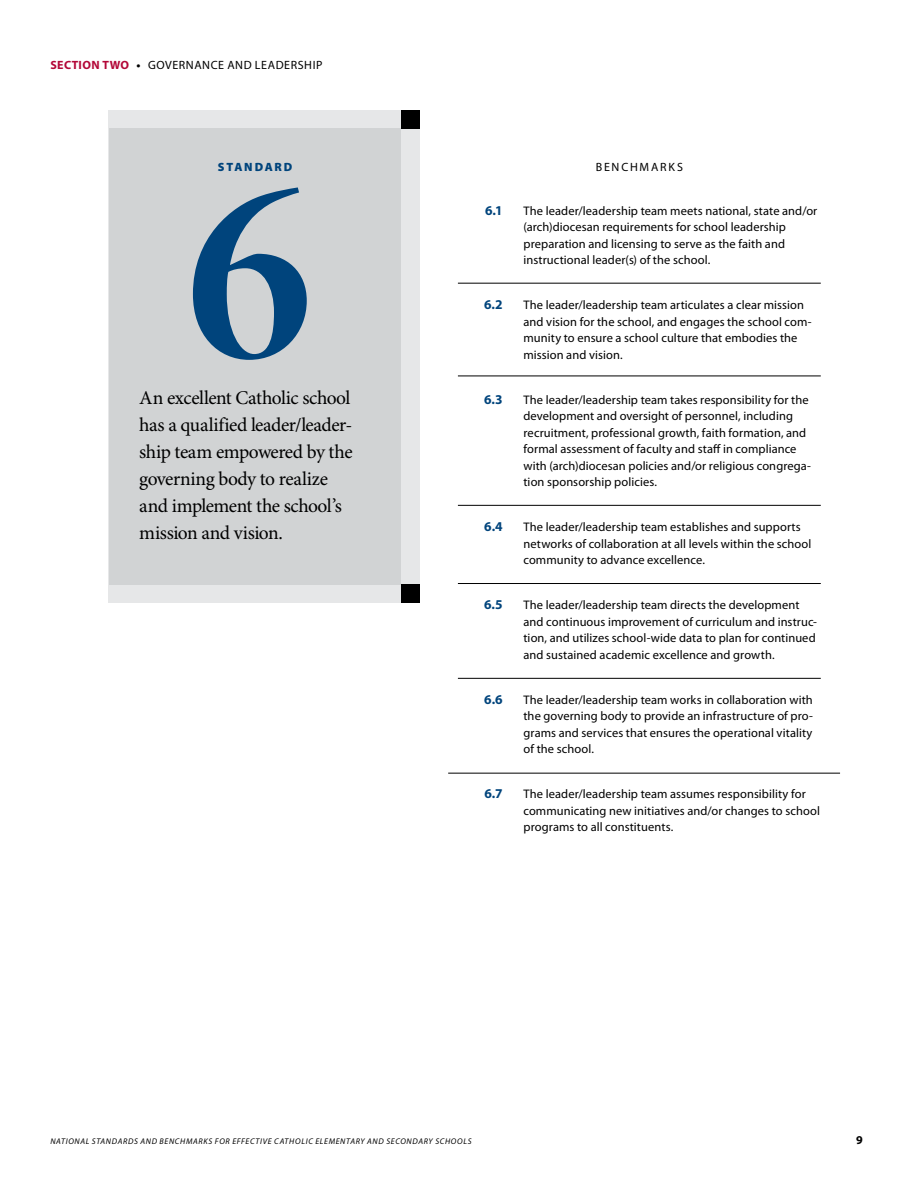
<style>
.page{position:relative;width:918px;height:1188px;background:#fff}
.page>*{position:absolute;margin:0;border:0;box-sizing:border-box;transform-origin:0 0}
.t1{font:264px "Minion Pro Bold Disp";color:#00447c}
.t2{font:19.5px/27px "Minion Pro";letter-spacing:-.025em;color:#000}
.t3{font:700 13.5px "Myriad Pro";color:#00447c}
.t4{font:12.45px/16.5px "Myriad Pro";letter-spacing:.005em;color:#000}
.t5{font:12px "Myriad Pro";letter-spacing:.055em;color:#000}
.t6{font:12px "Myriad Pro";letter-spacing:.15em;color:#000}
.t7{font:900 12px "Myriad Pro";letter-spacing:.145em;color:#00447c}
.t8{font:700 12px "Myriad Pro";color:#000}
.t9{font:italic 8.25px "Myriad Pro";letter-spacing:.09em;color:#000}
.s1{font-weight:700;color:#b30838}
.s2{font-weight:700}
</style>
<div class="page">
<div style="left:108px;top:110px;width:311px;height:493px;background:#e6e7e8"></div>
<div style="left:110px;top:129px;width:291px;height:456px;background:#d1d3d4"></div>
<div style="left:401px;top:110px;width:18px;height:19px;background:#000"></div>
<div style="left:401px;top:585px;width:18px;height:18px;background:#000"></div>
<hr style="left:458px;top:678px;width:363px;height:1px;background:#000">
<hr style="left:458px;top:376px;width:363px;height:1px;background:#000">
<hr style="left:458px;top:283px;width:363px;height:1px;background:#000">
<hr style="left:458px;top:505px;width:363px;height:1px;background:#000">
<hr style="left:448px;top:773px;width:392px;height:1px;background:#000">
<hr style="left:458px;top:583px;width:363px;height:1px;background:#000">
<p class="t5" style="left:50px;top:58px;width:272px"><span class="s1">SECTION TWO</span> <span class="s2">•</span> governance and leadership</p>
<p class="t7" style="left:218px;top:160px;width:76px">STANDARD</p>
<h1 class="t1" style="left:186px;top:115px;width:128px">6</h1>
<h2 class="t2" style="left:139px;top:385px;width:213px">An excellent Catholic school</h2>
<h2 class="t2" style="left:139px;top:412px;width:215px">has a qualified leader/leader&shy;ship team empowered by the governing body to realize and implement the school’s mission and vision.</h2>
<p class="t6" style="left:596px;top:160px;width:89px">Benchmarks</p>
<p class="t3" style="left:485px;top:203px;width:19px">6.1</p>
<p class="t4" style="left:524px;top:203px;width:295px">The leader/leadership team meets national, state and/or (arch)diocesan requirements for school leadership preparation and licensing to serve as the faith and instructional leader(s) of the school.</p>
<p class="t3" style="left:484px;top:297px;width:20px">6.2</p>
<p class="t4" style="left:524px;top:297px;width:290px">The leader/leadership team articulates a clear mission and vision for the school, and engages the school com&shy;munity to ensure a school culture that embodies the mission and vision.</p>
<p class="t3" style="left:484px;top:392px;width:20px">6.3</p>
<p class="t4" style="left:524px;top:392px;width:289px">The leader/leadership team takes responsibility for the development and oversight of personnel, including recruitment, professional growth, faith formation, and formal assessment of faculty and staff in compliance with (arch)diocesan policies and/or religious congrega&shy;tion sponsorship policies.</p>
<p class="t3" style="left:484px;top:519px;width:20px">6.4</p>
<p class="t4" style="left:524px;top:519px;width:289px">The leader/leadership team establishes and supports networks of collaboration at all levels within the school community to advance excellence.</p>
<p class="t3" style="left:484px;top:597px;width:20px">6.5</p>
<p class="t4" style="left:524px;top:597px;width:295px">The leader/leadership team directs the development and continuous improvement of curriculum and instruc&shy;tion, and utilizes school-wide data to plan for continued and sustained academic excellence and growth.</p>
<p class="t3" style="left:484px;top:692px;width:20px">6.6</p>
<p class="t4" style="left:524px;top:692px;width:291px;text-align:justify">The leader/leadership team works in collaboration with the governing body to provide an infrastructure of pro&shy;grams and services that ensures the operational vitality of the school.</p>
<p class="t3" style="left:484px;top:786px;width:20px">6.7</p>
<p class="t4" style="left:524px;top:786px;width:298px">The leader/leadership team assumes responsibility for communicating new initiatives and/or changes to school programs to all constituents.</p>
<p class="t9" style="left:50px;top:1137px;width:6px">NATI</p>
<p class="t9" style="left:68px;top:1137px;width:13px">ONAL</p>
<p class="t9" style="left:92px;top:1137px;width:7px">STANDARDS</p>
<p class="t9" style="left:140px;top:1137px;width:7px">AND</p>
<p class="t9" style="left:160px;top:1137px;width:7px">BENCHMAR</p>
<p class="t9" style="left:204px;top:1137px;width:48px">KS FOR EFFECTI</p>
<p class="t9" style="left:263px;top:1137px;width:18px">VE CATH</p>
<p class="t9" style="left:295px;top:1137px;width:27px">OLIC ELEMENTARY</p>
<p class="t9" style="left:367px;top:1137px;width:7px">AND</p>
<p class="t9" style="left:386px;top:1137px;width:27px">SECONDARY</p>
<p class="t9" style="left:435px;top:1137px;width:6px">SCH</p>
<p class="t9" style="left:451px;top:1137px;width:18px">OOLS</p>
<p class="t8" style="left:856px;top:1133px;width:8px">9</p>
</div>
